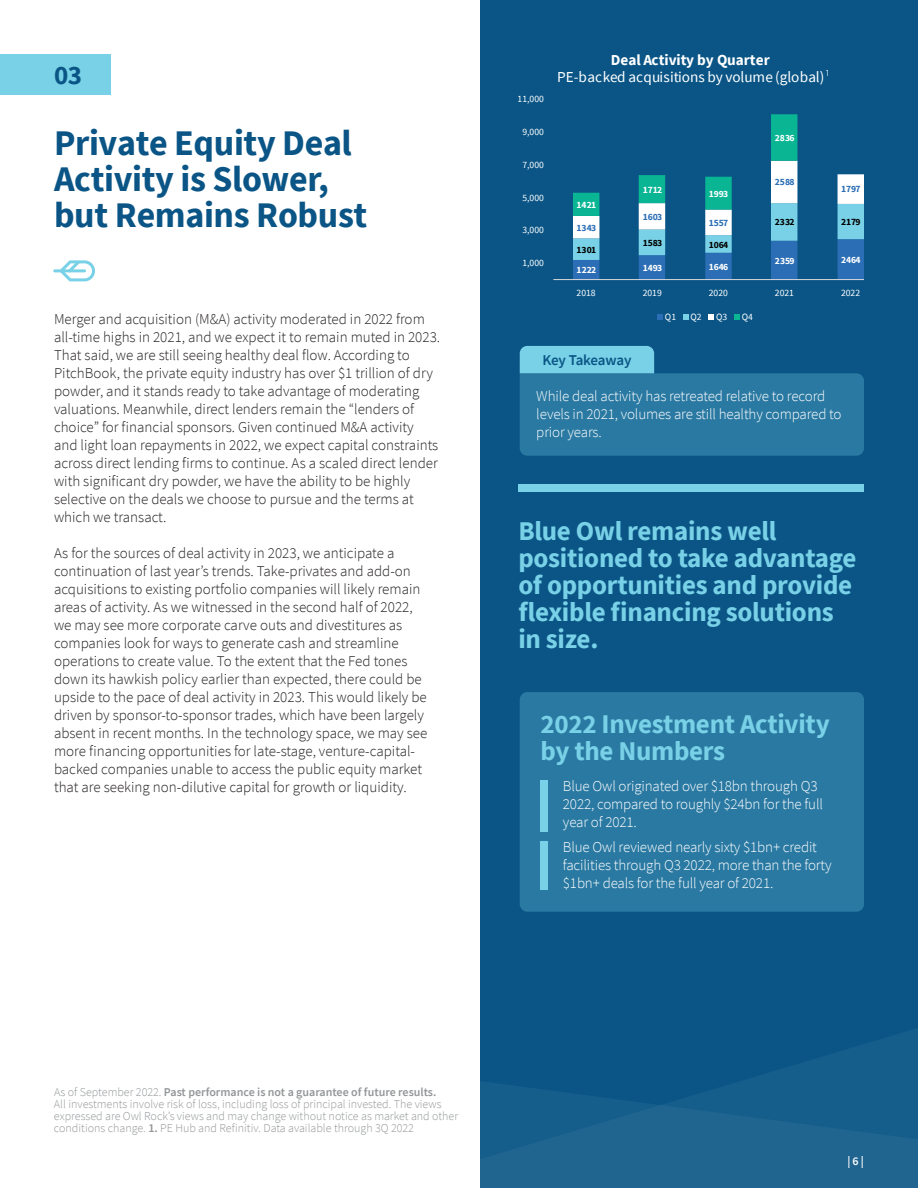
<style>
.page{position:relative;width:918px;height:1188px;background:#fff}
.page>*{position:absolute;margin:0;border:0;box-sizing:border-box;transform-origin:0 0}
.t1{font:700 36px/36px "Source Sans Pro";letter-spacing:-.01em;color:#0a5586}
.t2{font:700 27px/27px "Source Sans Pro";letter-spacing:-.01em;color:#78d1e6}
.t3{font:700 27px "Source Sans Pro";color:#0a5586}
.t4{font:15.15px/17.1px "Source Sans Pro";color:#fff;text-align:center}
.t5{font:300 15px/18px "Source Sans Pro";color:#231f20}
.t6{font:300 15px/18px "Source Sans Pro";letter-spacing:-.01em;color:#fff}
.t7{font:600 15px "Source Sans Pro";letter-spacing:-.02em;color:#0a5586}
.t8{font:300 12px/12px "Source Sans Pro";color:#939698}
.t9{font:600 12px "Source Sans Pro";color:#fff}
.t10{font:9.6px "Source Sans Pro";color:#fff}
.t11{font:700 9.6px "Source Sans Pro";color:#fff}
.t12{font:700 9.6px "Source Sans Pro";color:#000}
.t13{font:700 9.6px "Source Sans Pro";color:#2b6eb5}
.s1{font-weight:700}
.s2{font-weight:300;font-size:15px}
.s3{font-weight:600}
</style>
<div class="page">
<div style="left:481px;top:0;width:437px;height:1188px;background:#0a5586"></div>
<svg style="left:480px;top:1028px;width:438px;height:50px"></svg>
<div style="left:518px;top:484px;width:346px;height:8px;background:#78d1e6"></div>
<svg style="left:53px;top:260px;width:42px;height:21px"></svg>
<div style="left:0;top:54px;width:111px;height:40px;background:#78d1e6"></div>
<svg style="left:573px;top:114px;width:291px;height:165px"></svg>
<hr style="left:553px;top:279px;width:311px;height:1px;background:#d9d9d9">
<svg style="left:657px;top:314px;width:6px;height:6px"></svg>
<svg style="left:683px;top:314px;width:5px;height:6px"></svg>
<svg style="left:708px;top:314px;width:6px;height:6px"></svg>
<svg style="left:734px;top:314px;width:6px;height:6px"></svg>
<div style="left:520px;top:692px;width:344px;height:220px;background:#2a79a2;border-radius:8px"></div>
<svg style="left:520px;top:346px;width:344px;height:110px"></svg>
<div style="left:540px;top:780px;width:8px;height:52px;background:#78d1e6"></div>
<div style="left:540px;top:841px;width:8px;height:49px;background:#78d1e6"></div>
<svg style="left:480px;top:1078px;width:438px;height:110px;fill:#206490"></svg>
<p class="t3" style="left:54px;top:56px;width:30px">03</p>
<p class="t1" style="left:54px;top:125px;width:315px">Private Equity Deal<br>Activity is Slower, but Remains Robust</p>
<p class="t5" style="left:54px;top:310px;width:388px">Merger and acquisition (M&amp;A) activity moderated in 2022 from all-time highs in 2021, and we expect it to remain muted in 2023.<br>That said, we are still seeing healthy deal flow. According to PitchBook, the private equity industry has over $1 trillion of dry powder, and it stands ready to take advantage of moderating</p>
<p class="t5" style="left:54px;top:400px;width:386px">valuations. Meanwhile, direct lenders remain the “lenders of choice” for financial sponsors. Given continued M&amp;A activity and light loan repayments in 2022, we expect capital constraints across direct lending firms to continue. As a scaled direct lender with significant dry powder, we have the ability to be highly</p>
<p class="t5" style="left:54px;top:490px;width:361px">selective on the deals we choose to pursue and the terms at which we transact.</p>
<p class="t5" style="left:54px;top:544px;width:342px">As for the sources of deal activity in 2023, we anticipate a</p>
<p class="t5" style="left:54px;top:562px;width:358px">continuation of last year’s trends. Take-privates and add-on</p>
<p class="t5" style="left:54px;top:580px;width:368px">acquisitions to existing portfolio companies will likely remain areas of activity. As we witnessed in the second half of 2022,</p>
<p class="t5" style="left:54px;top:616px;width:350px">we may see more corporate carve outs and divestitures as</p>
<p class="t5" style="left:54px;top:634px;width:346px">companies look for ways to generate cash and streamline</p>
<p class="t5" style="left:54px;top:652px;width:375px">operations to create value. To the extent that the Fed tones down its hawkish policy earlier than expected, there could be upside to the pace of deal activity in 2023. This would likely be driven by sponsor-to-sponsor trades, which have been largely absent in recent months. In the technology space, we may see more financing opportunities for late-stage, venture-capital&shy;backed companies unable to access the public equity market that are seeking non-dilutive capital for growth or liquidity.</p>
<p class="t10" style="left:518px;top:93px;width:28px">11,000</p>
<p class="t10" style="left:522px;top:126px;width:23px">9,000</p>
<p class="t10" style="left:522px;top:159px;width:23px">7,000</p>
<p class="t10" style="left:522px;top:191px;width:23px">5,000</p>
<p class="t10" style="left:522px;top:224px;width:23px">3,000</p>
<p class="t10" style="left:522px;top:257px;width:23px">1,000</p>
<p class="t4" style="left:557px;top:51px;width:275px"><span class="s1">Deal Activity by Quarter<br></span>PE-backed acquisitions by volume (global)<span class="s2">¹</span></p>
<p class="t11" style="left:577px;top:199px;width:21px">1421</p>
<p class="t13" style="left:577px;top:221px;width:21px">1343</p>
<p class="t12" style="left:577px;top:243px;width:21px">1301</p>
<p class="t11" style="left:643px;top:183px;width:21px">1712</p>
<p class="t13" style="left:643px;top:210px;width:21px">1603</p>
<p class="t11" style="left:709px;top:187px;width:21px">1993</p>
<p class="t13" style="left:709px;top:216px;width:21px">1557</p>
<p class="t12" style="left:643px;top:236px;width:21px">1583</p>
<p class="t12" style="left:709px;top:238px;width:21px">1064</p>
<p class="t11" style="left:577px;top:264px;width:21px">1222</p>
<p class="t11" style="left:643px;top:261px;width:21px">1493</p>
<p class="t11" style="left:709px;top:260px;width:21px">1646</p>
<p class="t11" style="left:775px;top:131px;width:21px">2836</p>
<p class="t13" style="left:775px;top:175px;width:21px">2588</p>
<p class="t13" style="left:841px;top:183px;width:21px">1797</p>
<p class="t12" style="left:775px;top:216px;width:21px">2332</p>
<p class="t12" style="left:841px;top:215px;width:21px">2179</p>
<p class="t11" style="left:775px;top:254px;width:21px">2359</p>
<p class="t11" style="left:841px;top:253px;width:21px">2464</p>
<p class="t10" style="left:577px;top:286px;width:21px">2018</p>
<p class="t10" style="left:643px;top:286px;width:21px">2019</p>
<p class="t10" style="left:709px;top:286px;width:21px">2020</p>
<p class="t10" style="left:775px;top:286px;width:21px">2021</p>
<p class="t10" style="left:841px;top:286px;width:21px">2022</p>
<p class="t10" style="left:665px;top:311px;width:13px">Q1</p>
<p class="t10" style="left:691px;top:311px;width:13px">Q2</p>
<p class="t10" style="left:716px;top:311px;width:13px">Q3</p>
<p class="t10" style="left:742px;top:311px;width:13px">Q4</p>
<p class="t7" style="left:542px;top:350px;width:90px">Key Takeaway</p>
<p class="t6" style="left:536px;top:387px;width:307px">While deal activity has retreated relative to record levels in 2021, volumes are still healthy compared to prior years.</p>
<p class="t2" style="left:518px;top:518px;width:260px">Blue Owl remains well</p>
<p class="t2" style="left:518px;top:545px;width:340px">positioned to take advantage of opportunities and provide flexible financing solutions</p>
<p class="t2" style="left:518px;top:626px;width:82px">in size.</p>
<p class="t2" style="left:540px;top:710px;width:291px">2022 Investment Activity</p>
<p class="t2" style="left:540px;top:737px;width:186px">by the Numbers</p>
<p class="t6" style="left:563px;top:777px;width:262px">Blue Owl originated over $18bn through Q3<br>2022, compared to roughly $24bn for the full year of 2021.</p>
<p class="t6" style="left:563px;top:838px;width:256px">Blue Owl reviewed nearly sixty $1bn+ credit</p>
<p class="t6" style="left:563px;top:856px;width:270px">facilities through Q3 2022, more than the forty $1bn+ deals for the full year of 2021.</p>
<p class="t8" style="left:54px;top:1086px;width:406px">As of September 2022. <span class="s3">Past performance is not a guarantee of future results.<br></span>All investments involve risk of loss, including loss of principal invested. The views expressed are Owl Rock’s views and may change without notice as market and other conditions change. <span class="s3">1.</span> PE Hub and Refinitiv. Data available through 3Q 2022</p>
<p class="t9" style="left:847px;top:1153px;width:18px">| 6 |</p>
</div>
